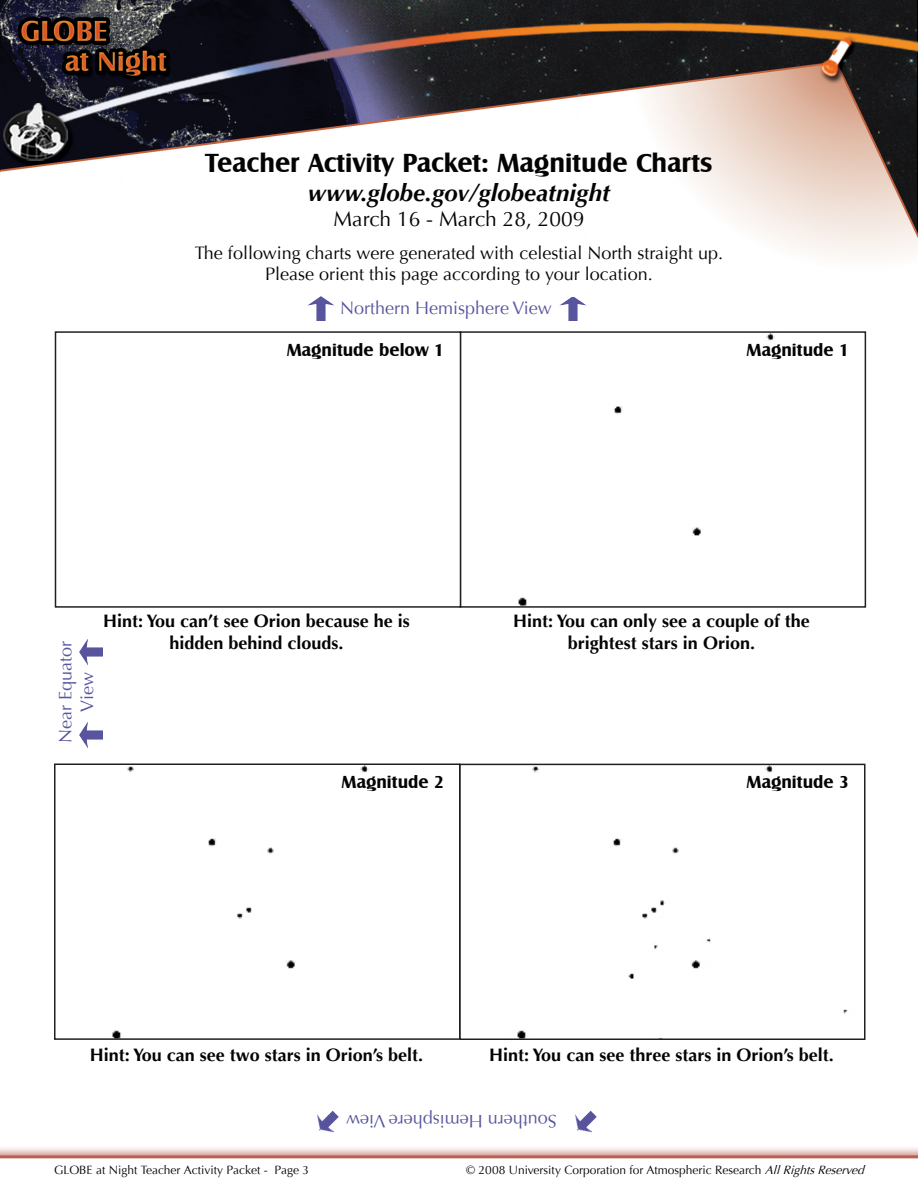
<style>
.page{position:relative;width:918px;height:1188px;background:#fff}
.page>*{position:absolute;margin:0;border:0;box-sizing:border-box;transform-origin:0 0}
.t1{font:700 27px "Castle T";color:#040503}
.t2{font:italic 700 24px "Optima";color:#040503}
.t3{font:21px "Optima";color:#040503}
.t4{font:700 18px/21.6px "Optima";color:#040503;text-align:center}
.t5{font:18px/21.6px "Optima";color:#040503;text-align:center}
.t6{font:18px/21.6px "Optima";color:#57559f;text-align:center}
.t7{font:700 18px "Castle T";color:#040503}
.t8{font:12px "Optima";color:#040503}
.s1{font-style:italic}
</style>
<div class="page">
<img style="left:0;top:0;width:918px;height:297px">
<img style="left:0;top:1148px;width:918px;height:11px">
<div style="left:459px;top:764px;width:407px;height:276px;border:2px solid #231f20"></div>
<div style="left:54px;top:764px;width:406px;height:276px;border:2px solid #231f20"></div>
<div style="left:460px;top:331px;width:406px;height:277px;border:2px solid #231f20"></div>
<div style="left:55px;top:331px;width:406px;height:277px;border:2px solid #231f20"></div>
<img style="left:308px;top:297px;width:26px;height:23px">
<img style="left:560px;top:297px;width:26px;height:23px">
<img style="left:80px;top:722px;width:23px;height:26px">
<img style="left:80px;top:639px;width:23px;height:26px">
<img style="left:317px;top:1110px;width:22px;height:23px">
<img style="left:575px;top:1110px;width:22px;height:23px">
<h1 class="t1" style="left:206px;top:148px;width:508px">Teacher Activity Packet: Magnitude Charts</h1>
<h2 class="t2" style="left:308px;top:179px;width:304px">www.globe.gov/globeatnight</h2>
<p class="t3" style="left:334px;top:207px;width:252px">March 16 - March 28, 2009</p>
<p class="t5" style="left:195px;top:242px;width:530px">The following charts were generated with celestial North straight up.<br>Please orient this page according to your location.</p>
<p class="t6" style="left:340px;top:297px;width:213px">Northern Hemisphere View</p>
<p class="t7" style="left:287px;top:340px;width:159px">Magnitude below 1</p>
<p class="t7" style="left:747px;top:340px;width:104px">Magnitude 1</p>
<p class="t6" style="left:55px;top:743px;width:104px;rotate:-90deg">Near Equator<br>View</p>
<p class="t4" style="left:103px;top:610px;width:308px">Hint: You can’t see Orion because he is hidden behind clouds.</p>
<p class="t4" style="left:513px;top:610px;width:298px">Hint: You can only see a couple of the brightest stars in Orion.</p>
<p class="t7" style="left:342px;top:772px;width:104px">Magnitude 2</p>
<p class="t7" style="left:747px;top:772px;width:104px">Magnitude 3</p>
<p class="t4" style="left:90px;top:1044px;width:335px">Hint: You can see two stars in Orion’s belt.</p>
<p class="t4" style="left:489px;top:1044px;width:346px">Hint: You can see three stars in Orion’s belt.</p>
<p class="t6" style="left:557px;top:1132px;width:212px;rotate:-180deg">Southern Hemisphere View</p>
<p class="t8" style="left:54px;top:1163px;width:257px">GLOBE at Night Teacher Activity Packet - Page 3</p>
<p class="t8" style="left:466px;top:1163px;width:403px">© 2008 University Corporation for Atmospheric Research <span class="s1">AllRightsReserved</span></p>
</div>
